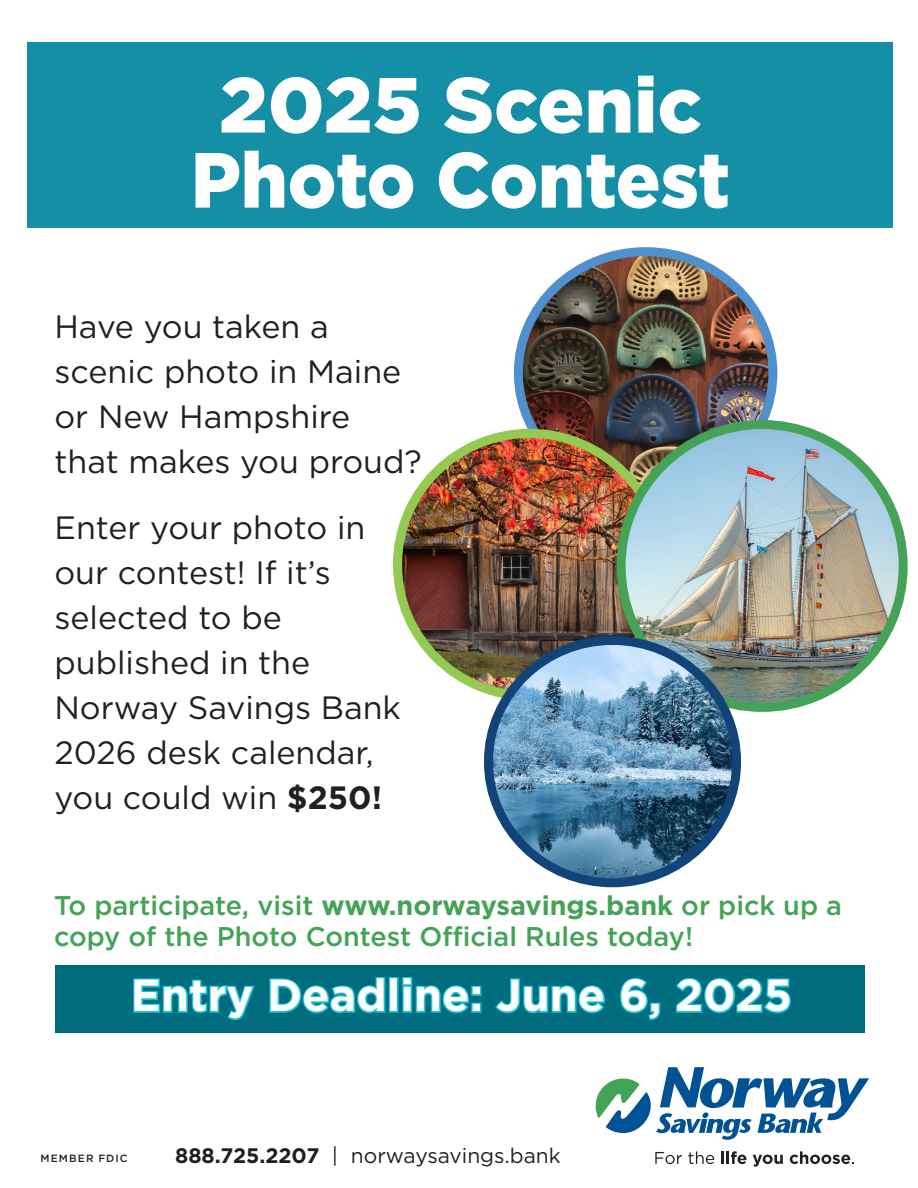
<style>
.page{position:relative;width:918px;height:1188px;background:#fff}
.page>*{position:absolute;margin:0;border:0;box-sizing:border-box;transform-origin:0 0}
.t1{font:900 78px/75px "Gotham";color:#fff;text-align:center}
.t2{font:700 45px "Gotham";color:#fff}
.t3{font:32.25px/45px "Gotham";color:#231f20}
.t4{font:500 27px/31.5px "Gotham";color:#44a357}
.t5{font:21px "Gotham";color:#231f20}
.t6{font:500 10.5px "Gotham";letter-spacing:.11em;color:#231f20}
.s1{font-weight:700}
</style>
<div class="page">
<div style="left:28px;top:42px;width:865px;height:186px;background:#148fa5"></div>
<img style="left:518px;top:252px;width:255px;height:181px">
<div style="left:514px;top:247px;width:263px;height:252px;border:9px solid #5090cc;border-radius:50%"></div>
<img style="left:398px;top:433px;width:223px;height:261px">
<img style="left:621px;top:427px;width:280px;height:280px">
<div style="left:617px;top:420px;width:291px;height:292px;border:9px solid #45a357;border-radius:50%"></div>
<img style="left:488px;top:640px;width:249px;height:243px">
<div style="left:484px;top:636px;width:257px;height:251px;border:9px solid #124379;border-radius:50%"></div>
<div style="left:55px;top:965px;width:810px;height:67px;background:#006d7e"></div>
<svg style="left:596px;top:1067px;width:273px;height:73px"></svg>
<svg style="left:655px;top:1152px;width:27px;height:12px"></svg>
<svg style="left:688px;top:1151px;width:26px;height:13px"></svg>
<svg style="left:721px;top:1151px;width:25px;height:13px"></svg>
<svg style="left:753px;top:1155px;width:30px;height:12px"></svg>
<svg style="left:790px;top:1151px;width:64px;height:13px"></svg>
<p class="t1" style="left:191px;top:67px;width:541px">2025 Scenic<br>Photo Contest</p>
<p class="t3" style="left:54px;top:303px;width:369px">Have you taken a scenic photo in Maine or New Hampshire that makes you proud?</p>
<p class="t3" style="left:54px;top:504px;width:348px">Enter your photo in our contest! If it’s selected to be published in the<br>Norway Savings Bank<br>2026 desk calendar, you could win <span class="s1">$250!</span></p>
<p class="t4" style="left:54px;top:889px;width:789px">To participate, visit <span class="s1">www.norwaysavings.bank</span> or pick up a copy of the Photo Contest Ofcial Rules today!</p>
<p class="t2" style="left:131px;top:966px;width:663px">Entry Deadline: June 6, 2025</p>
<p class="t6" style="left:41px;top:1152px;width:89px">MEMBER FDIC</p>
<h3 class="t5" style="left:175px;top:1142px;width:387px"><span class="s1">888.725.2207</span> | norwaysavings.bank</h3>
</div>
